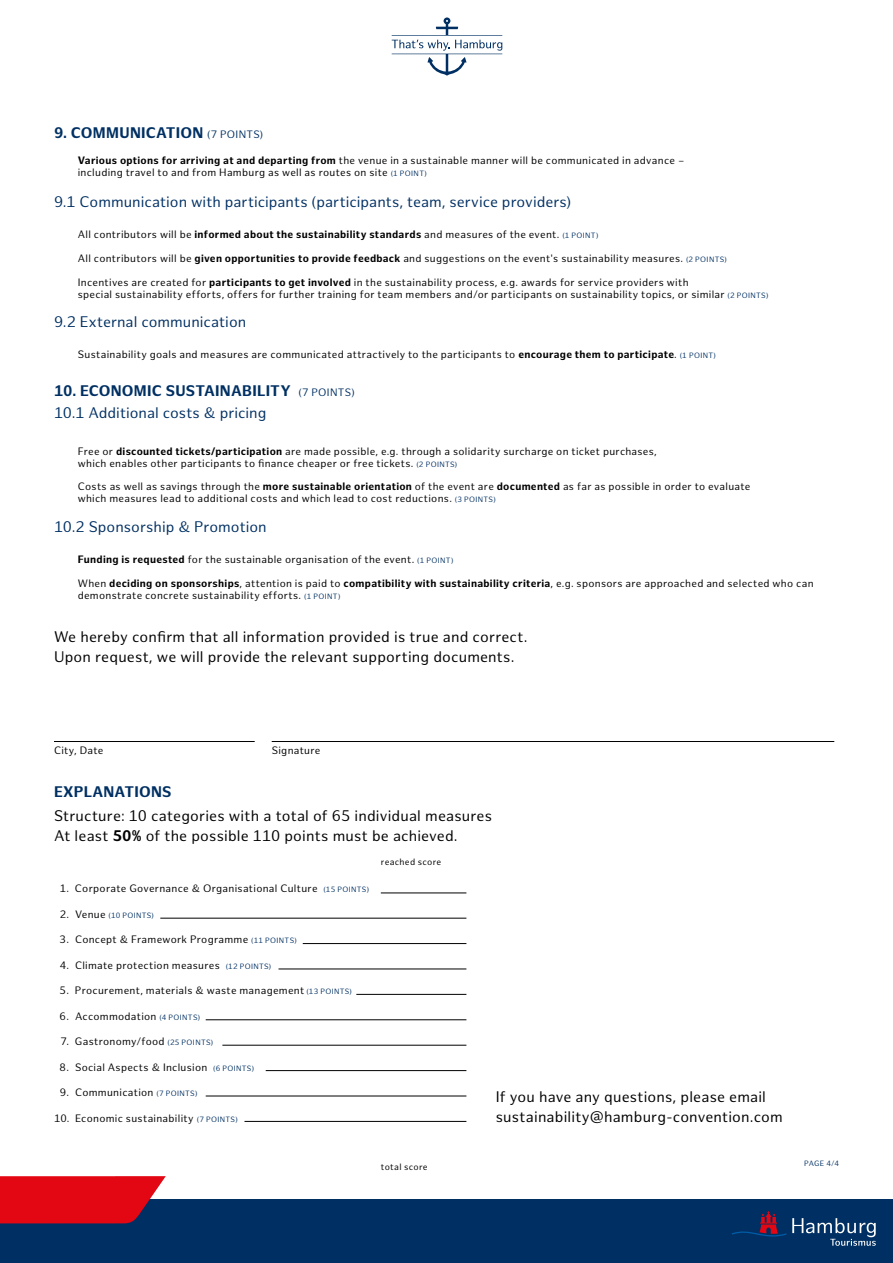
<style>
.page{position:relative;width:893px;height:1263px;background:#fff}
.page>*{position:absolute;margin:0;border:0;box-sizing:border-box;transform-origin:0 0}
.t1{font:15px/19.5px "Hamburg Sans";letter-spacing:.01em;color:#000}
.t2{font:15px/22.5px "Hamburg Sans";color:#003063}
.t3{font:700 15px "Hamburg Sans";letter-spacing:.015em;color:#003063}
.t4{font:10.5px/12px "Hamburg Sans";letter-spacing:.025em;color:#000}
.t5{font:9px "Hamburg Sans";letter-spacing:.03em;color:#000}
.t6{font:7.5px "Hamburg Sans";letter-spacing:.04em;color:#003063}
.s1{font-weight:400;font-size:10.5px}
.s2{font-weight:700}
.s3{font-size:7.5px;color:#003063}
.s4{font-size:10.5px}
.s5{font-size:10.5px;color:#000}
</style>
<div class="page">
<div style="left:0;top:1200px;width:893px;height:63px;background:#003063"></div>
<svg style="left:0;top:1176px;width:166px;height:47px;background:#d2101f"></svg>
<svg style="left:732px;top:1211px;width:54px;height:26px"></svg>
<svg style="left:792px;top:1218px;width:84px;height:28px"></svg>
<svg style="left:392px;top:17px;width:110px;height:59px"></svg>
<hr style="left:54px;top:741px;width:201px;height:1px;background:#000">
<hr style="left:272px;top:741px;width:562px;height:1px;background:#000">
<hr style="left:381px;top:893px;width:85px;height:1px;background:#000">
<hr style="left:160px;top:918px;width:306px;height:1px;background:#000">
<hr style="left:303px;top:943px;width:163px;height:1px;background:#000">
<hr style="left:279px;top:969px;width:187px;height:1px;background:#000">
<hr style="left:356px;top:994px;width:110px;height:1px;background:#000">
<hr style="left:206px;top:1019px;width:260px;height:1px;background:#000">
<hr style="left:222px;top:1045px;width:244px;height:1px;background:#000">
<hr style="left:266px;top:1070px;width:200px;height:1px;background:#000">
<hr style="left:206px;top:1096px;width:260px;height:1px;background:#000">
<hr style="left:244px;top:1121px;width:222px;height:1px;background:#000">
<h1 class="t3" style="left:54px;top:124px;width:211px">9. COMMUNICATION <span class="s1">(7 POINTS)</span></h1>
<p class="t4" style="left:78px;top:154px;width:608px"><span class="s2">Various options for arriving at and departing from</span> the venue in a sustainable manner will be communicated in advance – including travel to and from Hamburg as well as routes on site <span class="s3">(1 POINT)</span></p>
<h1 class="t2" style="left:54px;top:191px;width:519px">9.1 Communication with participants (participants, team, service providers)</h1>
<p class="t4" style="left:78px;top:229px;width:522px">All contributors will be <span class="s2">informed about the sustainability standards</span> and measures of the event. <span class="s3">(1 POINT)</span></p>
<p class="t4" style="left:78px;top:253px;width:651px">All contributors will be <span class="s2">given opportunities to provide feedback</span> and suggestions on the event's sustainability measures. <span class="s3">(2 POINTS)</span></p>
<p class="t4" style="left:78px;top:276px;width:692px">Incentives are created for <span class="s2">participants to get involved</span> in the sustainability process, e.g. awards for service providers with<br>special sustainability efforts, offers for further training for team members and/or participants on sustainability topics, or similar <span class="s3">(2 POINTS)</span></p>
<h1 class="t2" style="left:54px;top:311px;width:194px">9.2 External communication</h1>
<p class="t4" style="left:78px;top:349px;width:640px">Sustainability goals and measures are communicated attractively to the participants to <span class="s2">encourage them to participate</span>. <span class="s3">(1 POINT)</span></p>
<h1 class="t2" style="left:54px;top:380px;width:302px"><span class="s2">10. ECONOMIC SUSTAINABILITY</span> <span class="s4">(7 POINTS)<br></span>10.1 Additional costs &amp; pricing</h1>
<p class="t4" style="left:78px;top:445px;width:581px">Free or <span class="s2">discounted tickets/participation</span> are made possible, e.g. through a solidarity surcharge on ticket purchases, which enables other participants to finance cheaper or free tickets. <span class="s3">(2 POINTS)</span></p>
<p class="t4" style="left:78px;top:481px;width:674px">Costs as well as savings through the <span class="s2">more sustainable orientation</span> of the event are <span class="s2">documented</span> as far as possible in order to evaluate which measures lead to additional costs and which lead to cost reductions. <span class="s3">(3 POINTS)</span></p>
<h1 class="t2" style="left:54px;top:516px;width:214px">10.2 Sponsorship &amp; Promotion</h1>
<p class="t4" style="left:78px;top:554px;width:377px"><span class="s2">Funding is requested</span> for the sustainable organisation of the event. <span class="s3">(1 POINT)</span></p>
<p class="t4" style="left:78px;top:578px;width:737px">When <span class="s2">deciding on sponsorships</span>, attention is paid to <span class="s2">compatibility with sustainability criteria</span>, e.g. sponsors are approached and selected who can demonstrate concrete sustainability efforts. <span class="s3">(1 POINT)</span></p>
<h1 class="t1" style="left:54px;top:628px;width:475px">We hereby confirm that all information provided is true and correct.<br>Upon request, we will provide the relevant supporting documents.</h1>
<p class="t4" style="left:54px;top:745px;width:51px">City, Date</p>
<p class="t4" style="left:272px;top:745px;width:50px">Signature</p>
<h1 class="t3" style="left:54px;top:783px;width:119px">EXPLANATIONS</h1>
<h1 class="t1" style="left:54px;top:807px;width:440px">Structure: 10 categories with a total of 65 individual measures<br>At least <span class="s2">50%</span> of the possible 110 points must be achieved.</h1>
<p class="t4" style="left:60px;top:883px;width:311px">1. Corporate Governance &amp; Organisational Culture <span class="s3">(15 POINTS)</span></p>
<p class="t6" style="left:60px;top:910px;width:96px"><span class="s5">2. Venue</span> (10 POINTS)</p>
<p class="t4" style="left:60px;top:934px;width:239px">3. Concept &amp; Framework Programme <span class="s3">(11 POINTS)</span></p>
<p class="t4" style="left:60px;top:959px;width:213px">4. Climate protection measures <span class="s3">(12 POINTS)</span></p>
<p class="t4" style="left:60px;top:985px;width:294px">5. Procurement, materials &amp; waste management <span class="s3">(13 POINTS)</span></p>
<p class="t4" style="left:60px;top:1010px;width:142px">6. Accommodation <span class="s3">(4 POINTS)</span></p>
<p class="t4" style="left:61px;top:1036px;width:154px">7. Gastronomy/food <span class="s3">(25 POINTS)</span></p>
<p class="t4" style="left:60px;top:1061px;width:196px">8. Social Aspects &amp; Inclusion <span class="s3">(6 POINTS)</span></p>
<p class="t4" style="left:60px;top:1087px;width:139px">9. Communication <span class="s3">(7 POINTS)</span></p>
<p class="t4" style="left:54px;top:1112px;width:185px">10. Economic sustainability <span class="s3">(7 POINTS)</span></p>
<p class="t5" style="left:381px;top:857px;width:62px">reached score</p>
<p class="t5" style="left:381px;top:1161px;width:48px">total score</p>
<h1 class="t1" style="left:496px;top:1088px;width:288px">If you have any questions, please email sustainability@hamburg-convention.com</h1>
<p class="t6" style="left:804px;top:1159px;width:36px">PAGE 4/4</p>
</div>
